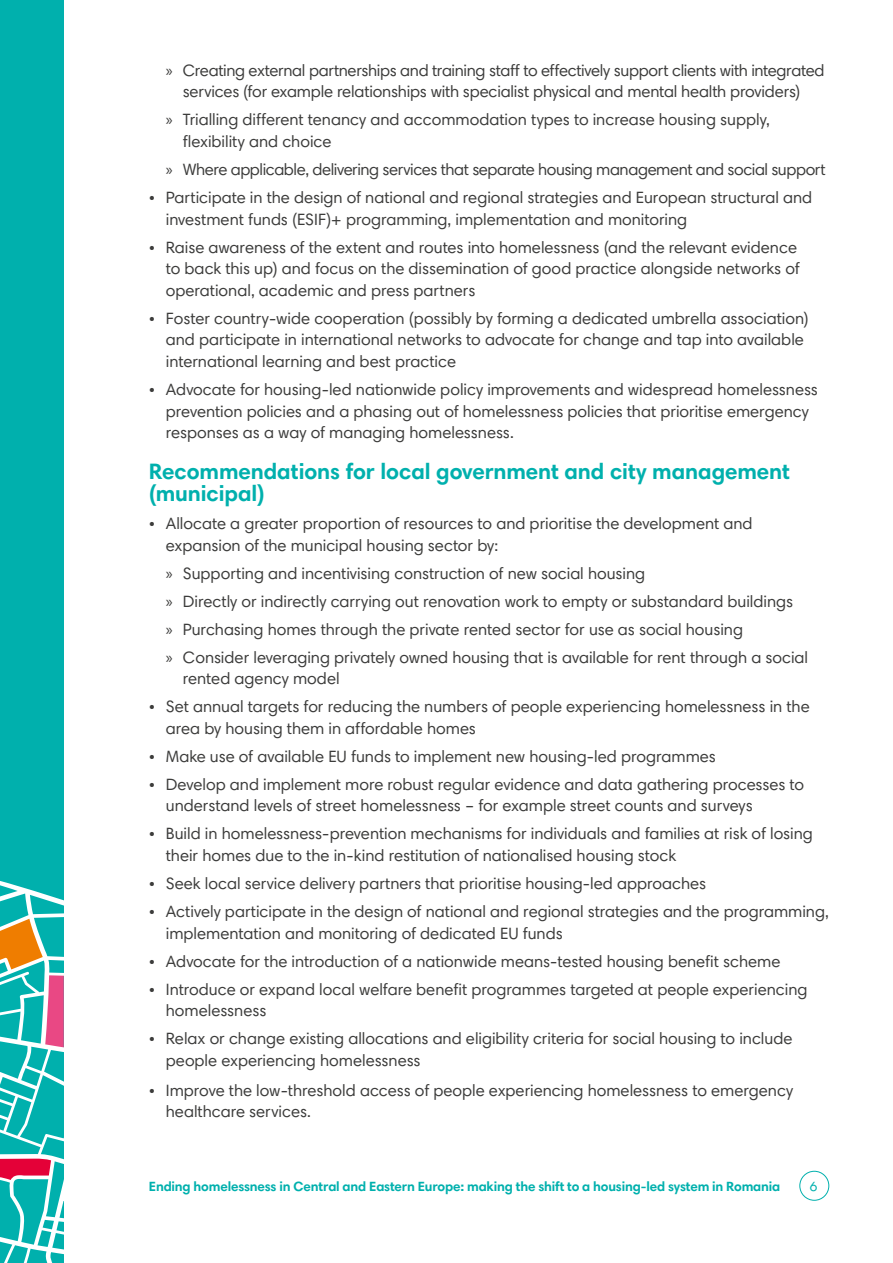
<style>
.page{position:relative;width:893px;height:1263px;background:#fff}
.page>*{position:absolute;margin:0;border:0;box-sizing:border-box;transform-origin:0 0}
.Sub-heading_3{font:700 22.5px/22.5px "Harmonia Sans Pro Cyr";letter-spacing:-.005em;color:#00b0ad}
.t1{font:16.5px/21.6px "Harmonia Sans Pro Cyr";color:#3c3c3b}
.t2{font:16.5px/21.6px "Harmonia Sans Pro Cyr";letter-spacing:-.02em;color:#3c3c3b;text-align:center}
.t3{font:16.5px "Harmonia Sans Pro Cyr";letter-spacing:-.025em;color:#3c3c3b}
.t4{font:700 13.5px "Harmonia Sans Pro Cyr";letter-spacing:-.01em;color:#00b0ad}
.t5{font:13.5px "Harmonia Sans Pro Cyr";color:#00b0ad}
.s1{font-family:"Myriad Pro"}
</style>
<div class="page">
<div style="left:799px;top:1171px;width:30px;height:30px;border:1px solid #00b0ad;border-radius:50%"></div>
<div style="left:0;top:0;width:64px;height:1263px;background:#00b0ad"></div>
<svg style="left:0;top:881px;width:64px;height:382px"></svg>
<p class="t2" style="left:166px;top:59px;width:660px"><span class="s1">»</span> Creating external partnerships and training staff to effectively support clients with integrated services (for example relationships with specialist physical and mental health providers)</p>
<p class="t1" style="left:183px;top:109px;width:589px;text-indent:-17px"><span class="s1">»</span> Trialling different tenancy and accommodation types to increase housing supply, flexibility and choice</p>
<p class="t3" style="left:166px;top:159px;width:661px"><span class="s1">»</span> Where applicable, delivering services that separate housing management and social support</p>
<p class="t1" style="left:166px;top:186px;width:648px;text-indent:-17px">• Participate in the design of national and regional strategies and European structural and investment funds (ESIF)+ programming, implementation and monitoring</p>
<p class="t1" style="left:166px;top:236px;width:635px;text-indent:-17px">• Raise awareness of the extent and routes into homelessness (and the relevant evidence to back this up) and focus on the dissemination of good practice alongside networks of operational, academic and press partners</p>
<p class="t1" style="left:166px;top:307px;width:644px;text-indent:-17px">• Foster country-wide cooperation (possibly by forming a dedicated umbrella association) and participate in international networks to advocate for change and tap into available international learning and best practice</p>
<p class="t1" style="left:166px;top:378px;width:654px;text-indent:-17px">• Advocate for housing-led nationwide policy improvements and widespread homelessness prevention policies and a phasing out of homelessness policies that prioritise emergency responses as a way of managing homelessness.</p>
<p class="Sub-heading_3" style="left:149px;top:459px;width:643px">Recommendations for local government and city management (municipal)</p>
<p class="t1" style="left:166px;top:512px;width:588px;text-indent:-17px">• Allocate a greater proportion of resources to and prioritise the development and expansion of the municipal housing sector by:</p>
<p class="t1" style="left:166px;top:562px;width:481px"><span class="s1">»</span> Supporting and incentivising construction of new social housing</p>
<p class="t1" style="left:166px;top:590px;width:629px"><span class="s1">»</span> Directly or indirectly carrying out renovation work to empty or substandard buildings</p>
<p class="t1" style="left:166px;top:618px;width:579px"><span class="s1">»</span> Purchasing homes through the private rented sector for use as social housing</p>
<p class="t1" style="left:183px;top:646px;width:627px;text-indent:-17px"><span class="s1">»</span> Consider leveraging privately owned housing that is available for rent through a social rented agency model</p>
<p class="t1" style="left:166px;top:696px;width:645px;text-indent:-17px">• Set annual targets for reducing the numbers of people experiencing homelessness in the area by housing them in affordable homes</p>
<p class="t1" style="left:149px;top:745px;width:568px">• Make use of available EU funds to implement new housing-led programmes</p>
<p class="t1" style="left:166px;top:773px;width:640px;text-indent:-17px">• Develop and implement more robust regular evidence and data gathering processes to understand levels of street homelessness – for example street counts and surveys</p>
<p class="t1" style="left:166px;top:823px;width:648px;text-indent:-17px">• Build in homelessness-prevention mechanisms for individuals and families at risk of losing their homes due to the in-kind restitution of nationalised housing stock</p>
<p class="t1" style="left:149px;top:872px;width:559px">• Seek local service delivery partners that prioritise housing-led approaches</p>
<p class="t1" style="left:166px;top:900px;width:665px;text-indent:-17px">• Actively participate in the design of national and regional strategies and the programming, implementation and monitoring of dedicated EU funds</p>
<p class="t1" style="left:149px;top:950px;width:633px">• Advocate for the introduction of a nationwide means-tested housing benefit scheme</p>
<p class="t1" style="left:166px;top:978px;width:643px;text-indent:-17px">• Introduce or expand local welfare benefit programmes targeted at people experiencing homelessness</p>
<p class="t1" style="left:166px;top:1027px;width:628px;text-indent:-17px">• Relax or change existing allocations and eligibility criteria for social housing to include people experiencing homelessness</p>
<p class="t1" style="left:166px;top:1079px;width:629px;text-indent:-17px">• Improve the low-threshold access of people experiencing homelessness to emergency healthcare services.</p>
<p class="t4" style="left:149px;top:1177px;width:633px">Ending homelessness in Central and Eastern Europe: making the shift to a housing-led system in Romania</p>
<p class="t5" style="left:810px;top:1178px;width:9px">6</p>
</div>
